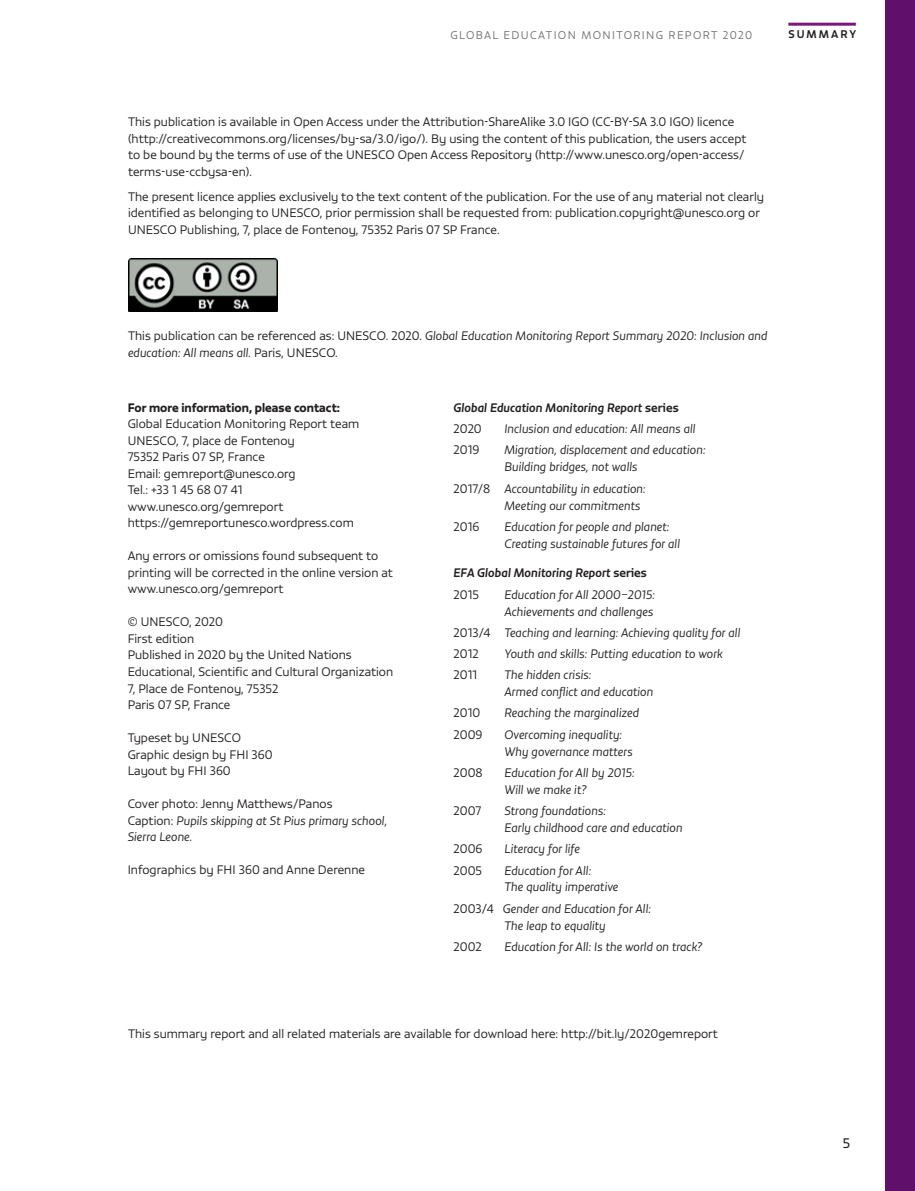
<style>
.page{position:relative;width:915px;height:1191px;background:#fff}
.page>*{position:absolute;margin:0;border:0;box-sizing:border-box;transform-origin:0 0}
.t1{font:13.5px "Vita Std";color:#231f20}
.t2{font:300 12px/16.5px "Vita Std";letter-spacing:.005em;color:#231f20}
.t3{font:italic 300 12px/17px "Vita Std";letter-spacing:.005em;color:#231f20}
.t4{font:12px "Vita Std Med Ita";letter-spacing:.005em;color:#231f20}
.t5{font:12px "Vita Std Bld";letter-spacing:.005em;color:#231f20}
.t6{font:300 10.8px "Vita Std";letter-spacing:.125em;color:#727477}
.t7{font:500 10.8px "Vita Std";letter-spacing:.185em;color:#231f20}
.s1{font-style:normal}
.s2{font-family:"Vita Std";font-weight:500}
</style>
<div class="page">
<img style="left:128px;top:259px;width:149px;height:52px">
<hr style="left:788px;top:23px;width:67px;height:3px;background:#7a1777">
<div style="left:884px;top:0;width:30px;height:1191px;background:#60106b"></div>
<p class="t6" style="left:450px;top:28px;width:303px">GLOBAL EDUCATION MONITORING REPORT 2020</p>
<p class="t7" style="left:788px;top:27px;width:69px">SUMMARY</p>
<p class="t2" style="left:128px;top:114px;width:619px">This publication is available in Open Access under the Attribution-ShareAlike 3.0 IGO (CC-BY-SA 3.0 IGO) licence (http://creativecommons.org/licenses/by-sa/3.0/igo/). By using the content of this publication, the users accept to be bound by the terms of use of the UNESCO Open Access Repository (http://www.unesco.org/open-access/ terms-use-ccbysa-en).</p>
<p class="t2" style="left:128px;top:188px;width:637px">The present licence applies exclusively to the text content of the publication. For the use of any material not clearly identified as belonging to UNESCO, prior permission shall be requested from: publication.copyright@unesco.org or<br>UNESCO Publishing, 7, place de Fontenoy, 75352 Paris 07 SP France.</p>
<p class="t3" style="left:128px;top:327px;width:640px;line-height:16.5px"><span class="s1">This publication can be referenced as: UNESCO. 2020.</span> Global Education Monitoring Report Summary 2020: Inclusion and education: All means all. <span class="s1">Paris, UNESCO.</span></p>
<p class="t5" style="left:128px;top:399px;width:214px">For more information, please contact:</p>
<p class="t2" style="left:128px;top:416px;width:233px">Global Education Monitoring Report team<br>UNESCO, 7, place de Fontenoy<br>75352 Paris 07 SP, France<br>Email: gemreport@unesco.org<br>Tel.: +33 1 45 68 07 41 www.unesco.org/gemreport https://gemreportunesco.wordpress.com</p>
<p class="t2" style="left:128px;top:548px;width:267px">Any errors or omissions found subsequent to printing will be corrected in the online version at www.unesco.org/gemreport</p>
<p class="t2" style="left:128px;top:614px;width:97px">© UNESCO, 2020</p>
<p class="t2" style="left:128px;top:630px;width:68px">First edition</p>
<p class="t2" style="left:128px;top:647px;width:267px">Published in 2020 by the United Nations<br>Educational, Scientific and Cultural Organization</p>
<p class="t2" style="left:128px;top:680px;width:152px">7, Place de Fontenoy, 75352<br>Paris 07 SP, France</p>
<p class="t2" style="left:128px;top:729px;width:146px">Typeset by UNESCO<br>Graphic design by FHI 360<br>Layout by FHI 360</p>
<p class="t2" style="left:128px;top:795px;width:206px">Cover photo: Jenny Matthews/Panos</p>
<p class="t3" style="left:128px;top:812px;width:261px;line-height:16.5px"><span class="s1">Caption:</span> Pupils skipping at St Pius primary school,<br>Sierra Leone.</p>
<p class="t2" style="left:128px;top:861px;width:239px">Infographics by FHI 360 and Anne Derenne</p>
<p class="t4" style="left:453px;top:399px;width:227px">Global Education Monitoring Report <span class="s2">series</span></p>
<p class="t2" style="left:453px;top:420px;width:30px">2020</p>
<p class="t3" style="left:504px;top:420px;width:193px">Inclusion and education: All means all</p>
<p class="t2" style="left:453px;top:441px;width:27px">2019</p>
<p class="t3" style="left:504px;top:441px;width:203px">Migration, displacement and education:<br>Building bridges, not walls</p>
<p class="t3" style="left:504px;top:479px;width:143px;text-indent:-51px"><span class="s1">2017/8</span> Accountability in education:<br>Meeting our commitments</p>
<p class="t2" style="left:453px;top:518px;width:27px">2016</p>
<p class="t3" style="left:504px;top:518px;width:177px">Education for people and planet:<br>Creating sustainable futures for all</p>
<p class="t4" style="left:453px;top:565px;width:195px">EFA Global Monitoring Report <span class="s2">series</span></p>
<p class="t2" style="left:453px;top:586px;width:27px">2015</p>
<p class="t3" style="left:504px;top:585px;width:152px">Education for All 2000–2015:<br>Achievements and challenges</p>
<p class="t3" style="left:453px;top:624px;width:288px"><span class="s1">2013/4</span> Teaching and learning: Achieving quality for all</p>
<p class="t2" style="left:453px;top:645px;width:27px">2012</p>
<p class="t3" style="left:504px;top:645px;width:220px">Youth and skills: Putting education to work</p>
<p class="t2" style="left:453px;top:666px;width:25px">2011</p>
<p class="t3" style="left:504px;top:666px;width:150px">The hidden crisis:<br>Armed conflict and education</p>
<p class="t2" style="left:453px;top:704px;width:28px">2010</p>
<p class="t3" style="left:504px;top:704px;width:136px">Reaching the marginalized</p>
<p class="t2" style="left:453px;top:726px;width:31px">2009</p>
<p class="t3" style="left:504px;top:725px;width:130px">Overcoming inequality:<br>Why governance matters</p>
<p class="t2" style="left:453px;top:764px;width:31px">2008</p>
<p class="t3" style="left:504px;top:764px;width:132px">Education for All by 2015:<br>Will we make it?</p>
<p class="t2" style="left:453px;top:802px;width:29px">2007</p>
<p class="t3" style="left:504px;top:802px;width:180px">Strong foundations:<br>Early childhood care and education</p>
<p class="t2" style="left:453px;top:840px;width:31px">2006</p>
<p class="t3" style="left:504px;top:840px;width:77px">Literacy for life</p>
<p class="t2" style="left:453px;top:861px;width:30px">2005</p>
<p class="t3" style="left:504px;top:861px;width:116px">Education for All:<br>The quality imperative</p>
<p class="t3" style="left:453px;top:899px;width:199px;text-align:center"><span class="s1">2003/4</span> Gender and Education for All:<br>The leap to equality</p>
<p class="t2" style="left:453px;top:938px;width:30px">2002</p>
<p class="t3" style="left:504px;top:938px;width:199px">Education for All: Is the world on track?</p>
<p class="t2" style="left:128px;top:1025px;width:591px">This summary report and all related materials are available for download here: http://bit.ly/2020gemreport</p>
<p class="t1" style="left:842px;top:1134px;width:9px">5</p>
</div>
